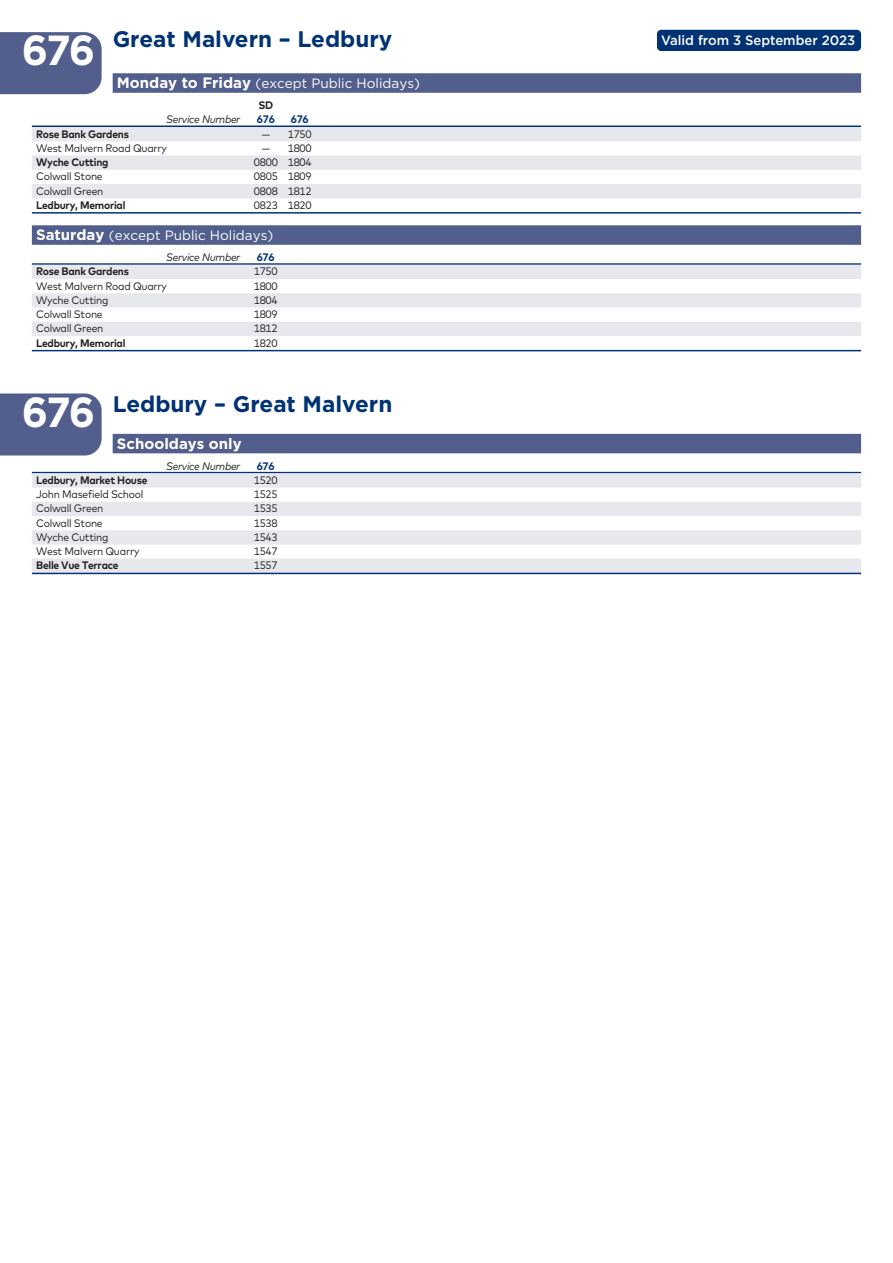
<style>
.page{position:relative;width:893px;height:1263px;background:#fff}
.page>*{position:absolute;margin:0;border:0;box-sizing:border-box;transform-origin:0 0}
.t1{font:700 42px "Gotham";letter-spacing:-.05em;color:#fff;scale:.95 1}
.t2{font:700 22.5px "Gotham";color:#013374}
.t3{font:700 15px "Gotham";color:#fff}
.t4{font:13.5px "Gotham";color:#fff}
.t5{font:500 13.5px "Gotham";color:#fff}
.t6{font:10.8px "Mark OT";letter-spacing:-.025em;color:#231f20;scale:.95 1}
.t7{font:700 10.8px "Mark OT";letter-spacing:-.025em;color:#231f20;scale:.95 1}
.t8{font:italic 10.8px "Mark OT";letter-spacing:-.025em;color:#231f20;scale:.95 1}
.t9{font:700 10.8px "Mark OT";letter-spacing:-.025em;color:#013374;scale:.95 1}
.s1{font-weight:700;font-size:15px}
</style>
<div class="page">
<div style="left:113px;top:73px;width:748px;height:20px;background:#525e8c"></div>
<hr style="left:32px;top:126px;width:829px;height:1px;background:#013374">
<div style="left:32px;top:127px;width:829px;height:14px;background:#e7e7ee"></div>
<div style="left:32px;top:156px;width:829px;height:14px;background:#e7e7ee"></div>
<div style="left:32px;top:184px;width:829px;height:14px;background:#e7e7ee"></div>
<hr style="left:32px;top:212px;width:829px;height:2px;background:#013374">
<div style="left:32px;top:225px;width:829px;height:20px;background:#525e8c"></div>
<hr style="left:32px;top:263px;width:829px;height:2px;background:#013374">
<div style="left:32px;top:265px;width:829px;height:14px;background:#e7e7ee"></div>
<div style="left:32px;top:293px;width:829px;height:15px;background:#e7e7ee"></div>
<div style="left:32px;top:322px;width:829px;height:14px;background:#e7e7ee"></div>
<hr style="left:32px;top:350px;width:829px;height:1px;background:#013374">
<div style="left:113px;top:434px;width:748px;height:19px;background:#525e8c"></div>
<hr style="left:32px;top:472px;width:829px;height:1px;background:#013374">
<div style="left:32px;top:473px;width:829px;height:15px;background:#e7e7ee"></div>
<div style="left:32px;top:502px;width:829px;height:14px;background:#e7e7ee"></div>
<div style="left:32px;top:530px;width:829px;height:15px;background:#e7e7ee"></div>
<div style="left:32px;top:558px;width:829px;height:15px;background:#e7e7ee"></div>
<hr style="left:32px;top:573px;width:829px;height:1px;background:#013374">
<div style="left:0;top:32px;width:102px;height:62px;background:#525e8c"></div>
<div style="left:657px;top:30px;width:204px;height:21px;background:#013374;border-radius:4px"></div>
<div style="left:0;top:393px;width:102px;height:62px;background:#525e8c"></div>
<h2 class="t2" style="left:113px;top:25px;width:281px">Great Malvern – Ledbury</h2>
<p class="t4" style="left:117px;top:75px;width:305px"><span class="s1">Monday to Friday</span> (except Public Holidays)</p>
<p class="t7" style="left:258px;top:98px;width:17px">SD</p>
<p class="t8" style="left:166px;top:113px;width:80px">Service Number</p>
<p class="t9" style="left:257px;top:113px;width:21px">676</p>
<p class="t9" style="left:291px;top:113px;width:21px">676</p>
<p class="t7" style="left:36px;top:127px;width:99px">Rose Bank Gardens</p>
<p class="t6" style="left:262px;top:127px;width:54px">— 1750</p>
<p class="t6" style="left:36px;top:141px;width:139px">West Malvern Road Quarry</p>
<p class="t6" style="left:262px;top:141px;width:54px">— 1800</p>
<p class="t7" style="left:36px;top:155px;width:78px">Wyche Cutting</p>
<p class="t6" style="left:254px;top:156px;width:62px">0800 1804</p>
<p class="t6" style="left:36px;top:170px;width:72px">Colwall Stone</p>
<p class="t6" style="left:254px;top:170px;width:62px">0805 1809</p>
<p class="t6" style="left:36px;top:184px;width:72px">Colwall Green</p>
<p class="t6" style="left:254px;top:184px;width:62px">0808 1812</p>
<p class="t7" style="left:36px;top:198px;width:96px">Ledbury, Memorial</p>
<p class="t6" style="left:254px;top:198px;width:62px">0823 1820</p>
<p class="t4" style="left:36px;top:227px;width:239px"><span class="s1">Saturday</span> (except Public Holidays)</p>
<p class="t8" style="left:166px;top:251px;width:80px">Service Number</p>
<p class="t9" style="left:257px;top:250px;width:21px">676</p>
<p class="t7" style="left:36px;top:265px;width:99px">Rose Bank Gardens</p>
<p class="t6" style="left:254px;top:265px;width:27px">1750</p>
<p class="t6" style="left:36px;top:279px;width:139px">West Malvern Road Quarry</p>
<p class="t6" style="left:254px;top:279px;width:27px">1800</p>
<p class="t6" style="left:36px;top:293px;width:78px">Wyche Cutting</p>
<p class="t6" style="left:254px;top:293px;width:27px">1804</p>
<p class="t6" style="left:36px;top:308px;width:72px">Colwall Stone</p>
<p class="t6" style="left:254px;top:308px;width:27px">1809</p>
<p class="t6" style="left:36px;top:322px;width:72px">Colwall Green</p>
<p class="t6" style="left:254px;top:322px;width:27px">1812</p>
<p class="t7" style="left:36px;top:336px;width:96px">Ledbury, Memorial</p>
<p class="t6" style="left:254px;top:336px;width:27px">1820</p>
<h1 class="t1" style="left:22px;top:23px;width:79px">676</h1>
<p class="t5" style="left:661px;top:31px;width:196px">Valid from 3 September 2023</p>
<h2 class="t2" style="left:113px;top:389px;width:281px">Ledbury – Great Malvern</h2>
<h3 class="t3" style="left:117px;top:434px;width:126px">Schooldays only</h3>
<p class="t8" style="left:166px;top:459px;width:80px">Service Number</p>
<p class="t9" style="left:257px;top:459px;width:21px">676</p>
<p class="t7" style="left:36px;top:473px;width:119px">Ledbury, Market House</p>
<p class="t6" style="left:254px;top:473px;width:27px">1520</p>
<p class="t6" style="left:36px;top:488px;width:114px">John Masefield School</p>
<p class="t6" style="left:254px;top:488px;width:27px">1525</p>
<p class="t6" style="left:36px;top:502px;width:72px">Colwall Green</p>
<p class="t6" style="left:254px;top:502px;width:27px">1535</p>
<p class="t6" style="left:36px;top:516px;width:72px">Colwall Stone</p>
<p class="t6" style="left:254px;top:516px;width:27px">1538</p>
<p class="t6" style="left:36px;top:530px;width:78px">Wyche Cutting</p>
<p class="t6" style="left:254px;top:530px;width:27px">1543</p>
<p class="t6" style="left:36px;top:545px;width:110px">West Malvern Quarry</p>
<p class="t6" style="left:254px;top:545px;width:27px">1547</p>
<p class="t7" style="left:36px;top:559px;width:88px">Belle Vue Terrace</p>
<p class="t6" style="left:254px;top:559px;width:27px">1557</p>
<h1 class="t1" style="left:22px;top:384px;width:79px">676</h1>
</div>
